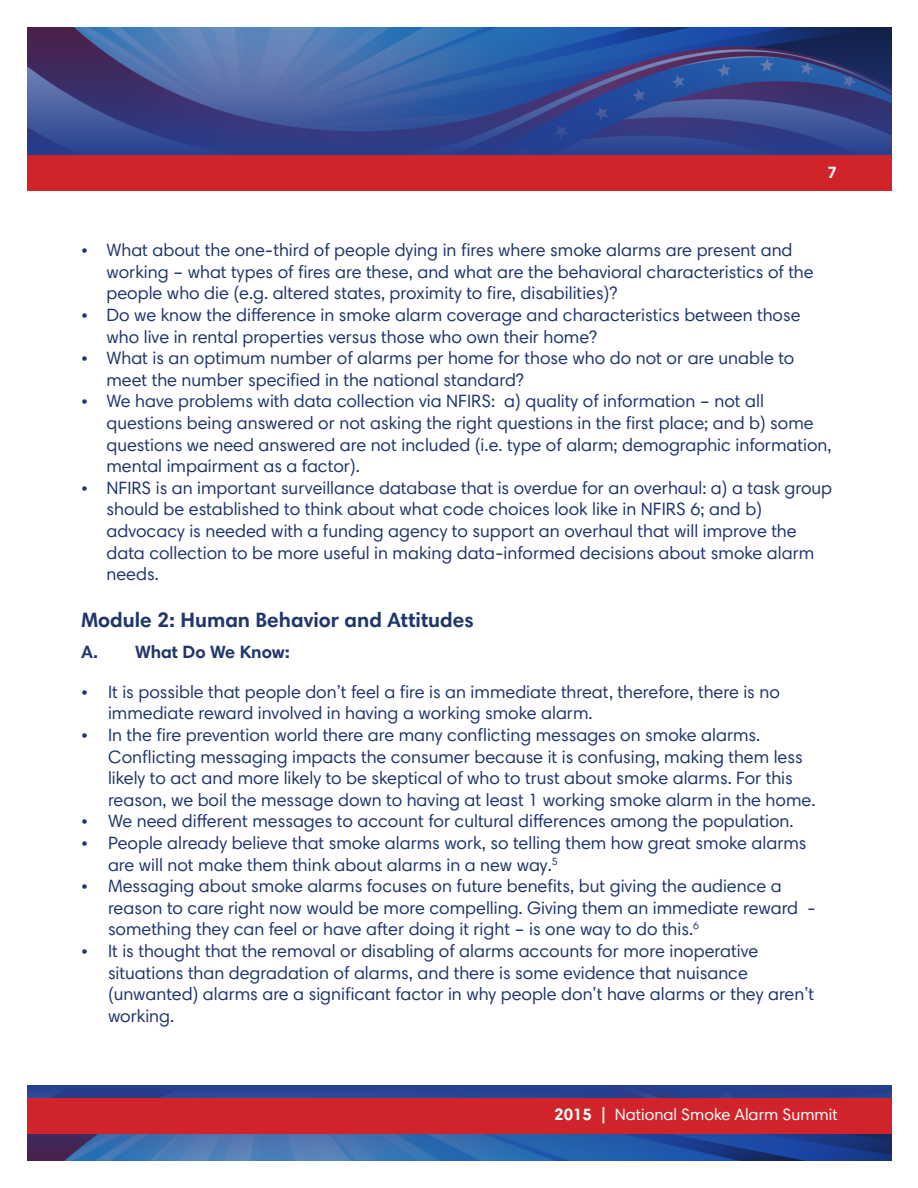
<style>
.page{position:relative;width:918px;height:1188px;background:#fff}
.page>*{position:absolute;margin:0;border:0;box-sizing:border-box;transform-origin:0 0}
.t1{font:700 21px "Harmonia Sans Std";color:#21376c}
.t2{font:18px/21.6px "Harmonia Sans Std";color:#21376c}
.t3{font:700 18px "Harmonia Sans Std";color:#21376c}
.t4{font:16.5px "Harmonia Sans Std";color:#fff}
.t5{font:700 16.5px "Harmonia Sans Std";color:#fff}
.s1{font-weight:700}
</style>
<div class="page">
<img style="left:28px;top:27px;width:864px;height:128px">
<img style="left:28px;top:1086px;width:864px;height:75px">
<div style="left:28px;top:155px;width:864px;height:35px;background:#d1232a"></div>
<div style="left:28px;top:1098px;width:864px;height:35px;background:#d1232a"></div>
<p class="t5" style="left:828px;top:162px;width:11px">7</p>
<p class="t2" style="left:107px;top:239px;width:709px;text-indent:-26px">• What about the one-third of people dying in fires where smoke alarms are present and working – what types of fires are these, and what are the behavioral characteristics of the people who die (e.g. altered states, proximity to fire, disabilities)?</p>
<p class="t2" style="left:107px;top:304px;width:696px;text-indent:-26px">• Do we know the difference in smoke alarm coverage and characteristics between those who live in rental properties versus those who own their home?</p>
<p class="t2" style="left:107px;top:347px;width:689px;text-indent:-26px">• What is an optimum number of alarms per home for those who do not or are unable to meet the number specified in the national standard?</p>
<p class="t2" style="left:107px;top:390px;width:727px;text-indent:-26px">• We have problems with data collection via NFIRS: a) quality of information – not all questions being answered or not asking the right questions in the first place; and b) some questions we need answered are not included (i.e. type of alarm; demographic information, mental impairment as a factor).</p>
<p class="t2" style="left:107px;top:477px;width:727px;text-indent:-26px">• NFIRS is an important surveillance database that is overdue for an overhaul: a) a task group should be established to think about what code choices look like in NFIRS 6; and b) advocacy is needed with a funding agency to support an overhaul that will improve the data collection to be more useful in making data-informed decisions about smoke alarm needs.</p>
<p class="t1" style="left:81px;top:607px;width:394px">Module 2: Human Behavior and Attitudes</p>
<p class="t3" style="left:81px;top:640px;width:211px">A. What Do We Know:</p>
<p class="t2" style="left:108px;top:681px;width:673px;text-indent:-27px">• It is possible that people don’t feel a fire is an immediate threat, therefore, there is no immediate reward involved in having a working smoke alarm.</p>
<p class="t2" style="left:81px;top:724px;width:681px">• In the fire prevention world there are many conflicting messages on smoke alarms.</p>
<p class="t2" style="left:108px;top:745px;width:709px">Conflicting messaging impacts the consumer because it is confusing, making them less likely to act and more likely to be skeptical of who to trust about smoke alarms. For this reason, we boil the message down to having at least 1 working smoke alarm in the home.</p>
<p class="t2" style="left:81px;top:810px;width:714px">• We need different messages to account for cultural differences among the population.</p>
<p class="t2" style="left:108px;top:832px;width:700px;text-indent:-27px">• People already believe that smoke alarms work, so telling them how great smoke alarms are will not make them think about alarms in a new way.<sup>5</sup></p>
<p class="t2" style="left:108px;top:875px;width:709px;text-indent:-27px">• Messaging about smoke alarms focuses on future benefits, but giving the audience a reason to care right now would be more compelling. Giving them an immediate reward - something they can feel or have after doing it right – is one way to do this.<sup>6</sup></p>
<p class="t2" style="left:108px;top:940px;width:708px;text-indent:-27px">• It is thought that the removal or disabling of alarms accounts for more inoperative situations than degradation of alarms, and there is some evidence that nuisance (unwanted) alarms are a significant factor in why people don’t have alarms or they aren’t working.</p>
<p class="t4" style="left:554px;top:1104px;width:285px"><span class="s1">2015 |</span> National Smoke Alarm Summit</p>
</div>
